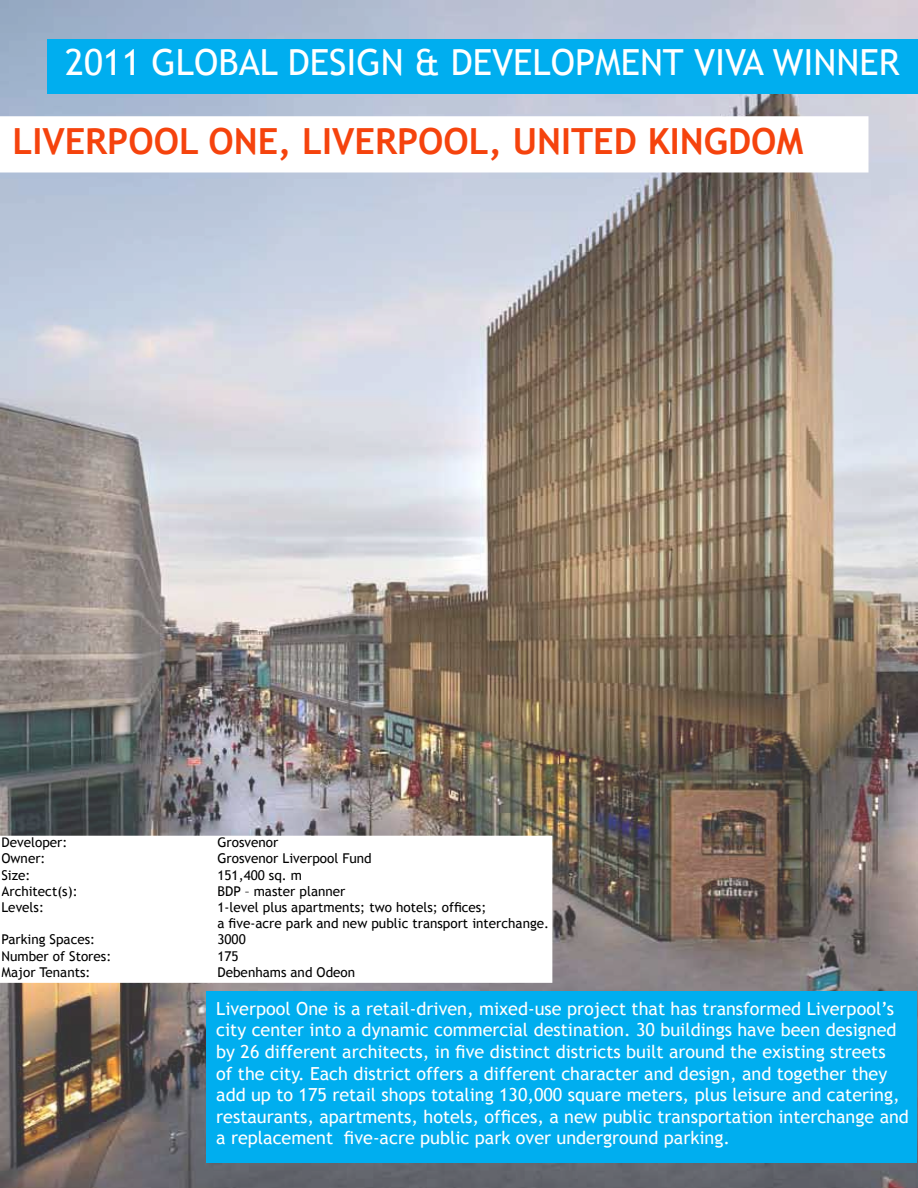
<style>
.page{position:relative;width:918px;height:1188px;background:#fff}
.page>*{position:absolute;margin:0;border:0;box-sizing:border-box;transform-origin:0 0}
.t1{font:36px "Trebuchet MS";color:#fff}
.t2{font:700 36px "Trebuchet MS";color:#f5430d}
.t3{font:18px/21.6px "Trebuchet MS";color:#fff}
.t4{font:13.5px/16.2px "Trebuchet MS";color:#000}
</style>
<div class="page">
<img style="left:0;top:0;width:918px;height:1188px">
<div style="left:48px;top:39px;width:870px;height:55px;background:#00aeef"></div>
<svg style="left:0;top:116px;width:869px;height:56px"></svg>
<div style="left:206px;top:991px;width:711px;height:172px;background:#00aeef"></div>
<div style="left:1px;top:836px;width:551px;height:146px;background:#fff"></div>
<div style="left:0;top:836px;width:552px;height:147px;border:2px solid #fff"></div>
<h1 class="t1" style="left:65px;top:41px;width:648px">2011 Global Desig n &amp; Development VIVA</h1>
<h1 class="t1" style="left:773px;top:41px;width:128px">Winner</h1>
<h1 class="t2" style="left:12px;top:118px;width:134px">LIVERPOOL</h1>
<h1 class="t2" style="left:208px;top:118px;width:234px">ONE, LIVERPOOL</h1>
<h1 class="t2" style="left:489px;top:118px;width:68px">, UNITE</h1>
<h1 class="t2" style="left:614px;top:118px;width:164px">D KINGDOM</h1>
<p class="t4" style="left:2px;top:834px;width:67px">Developer:</p>
<p class="t4" style="left:218px;top:834px;width:62px">Grosvenor</p>
<p class="t4" style="left:2px;top:851px;width:46px">Owner:</p>
<p class="t4" style="left:218px;top:851px;width:156px">Grosvenor Liverpool Fund</p>
<p class="t4" style="left:2px;top:867px;width:31px">Size:</p>
<p class="t4" style="left:218px;top:867px;width:86px">151,400 sq. m</p>
<p class="t4" style="left:2px;top:883px;width:114px">Architect(s): B</p>
<p class="t4" style="left:225px;top:883px;width:122px">DP – master planner</p>
<p class="t4" style="left:2px;top:899px;width:44px">Levels:</p>
<p class="t4" style="left:218px;top:899px;width:333px">1-level plus apartments; two hotels; offices;<br>a five-acre park and new public transport interchange.</p>
<p class="t4" style="left:2px;top:932px;width:95px">Parking Spaces:</p>
<p class="t4" style="left:218px;top:932px;width:30px">3000</p>
<p class="t4" style="left:2px;top:948px;width:111px">Number of Stores:</p>
<p class="t4" style="left:218px;top:948px;width:23px">175</p>
<p class="t4" style="left:2px;top:964px;width:91px">Major Tenants:</p>
<p class="t4" style="left:218px;top:964px;width:139px">Debenhams and Odeon</p>
<p class="t3" style="left:216px;top:998px;width:694px">Liverpool One is a retail-driven, mixed-use project that has transformed Liverpool’s city center into a dynamic commercial destination. 30 buildings have been designed by 26 different architects, in five distinct districts built around the existing streets<br>of the city. Each district offers a different character and design, and together they add up to 175 retail shops totaling 130,000 square meters, plus leisure and catering, restaurants, apartments, hotels, offices, a new public transportation interchange and a replacement five-acre public park over underground parking.</p>
</div>
